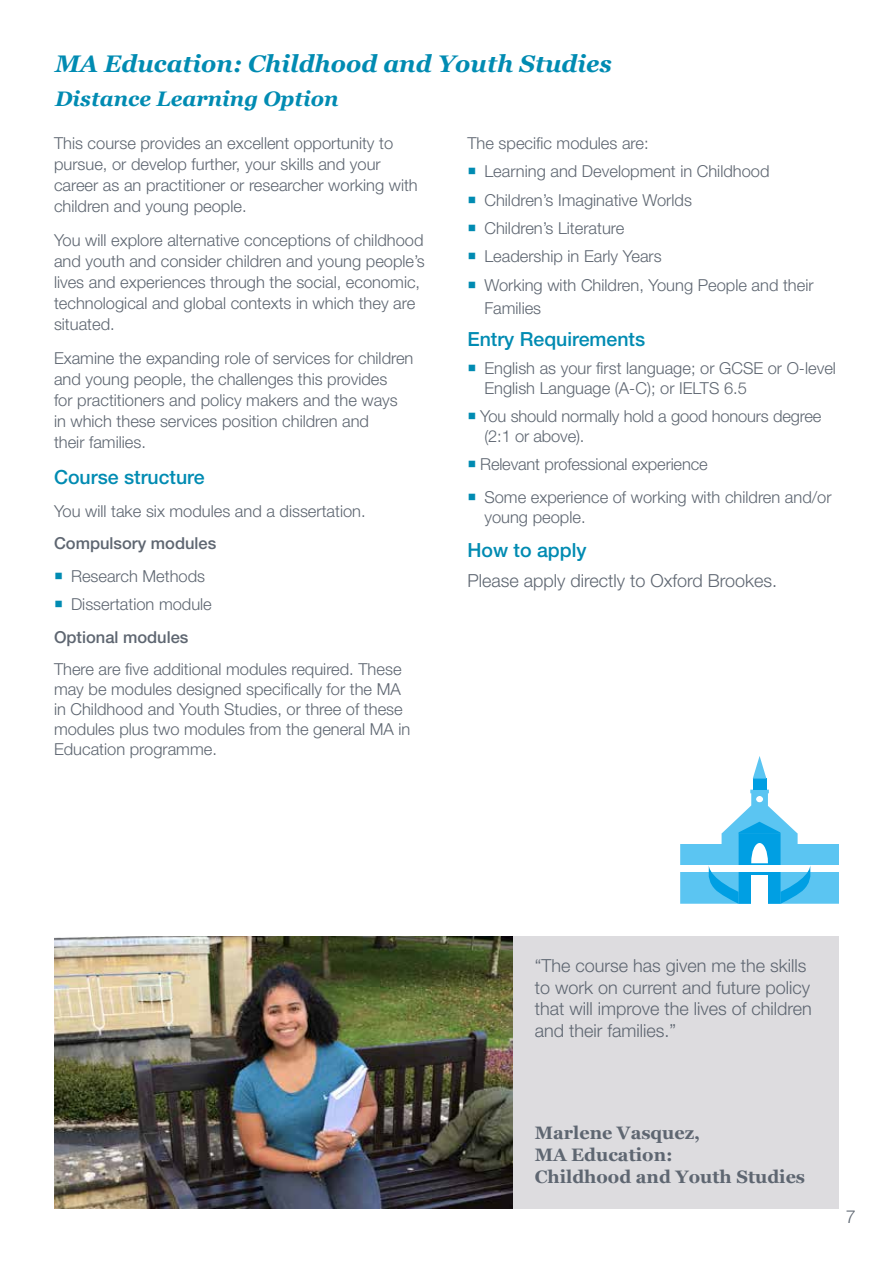
<style>
.page{position:relative;width:893px;height:1263px;background:#fff}
.page>*{position:absolute;margin:0;border:0;box-sizing:border-box;transform-origin:0 0}
.t1{font:italic 700 24px "Georgia";color:#008bb2}
.t2{font:italic 700 21px "Georgia";color:#008bb2}
.t3{font:500 19.5px "Helvetica Neue LT";color:#008bb2}
.t4{font:300 18px/21.6px "Helvetica Neue";color:#5e6671}
.t5{font:700 18px/21.6px "Georgia";color:#5e6671}
.t6{font:300 16.5px/21px "Helvetica Neue";color:#5e6671}
.t7{font:500 16.5px "Helvetica Neue LT";color:#5e6671}
</style>
<div class="page">
<img style="left:54px;top:937px;width:459px;height:272px">
<div style="left:513px;top:937px;width:326px;height:272px;background:#dddcdf"></div>
<svg style="left:680px;top:756px;width:159px;height:148px"></svg>
<h1 class="t1" style="left:55px;top:48px;width:558px">MA Education: Childhood and Youth Studies</h1>
<p class="t2" style="left:55px;top:85px;width:285px">Distance Learning Option</p>
<p class="t6" style="left:54px;top:132px;width:365px">This course provides an excellent opportunity to pursue, or develop further, your skills and your career as an practitioner or researcher working with children and young people.</p>
<p class="t6" style="left:54px;top:229px;width:372px">You will explore alternative conceptions of childhood and youth and consider children and young people’s lives and experiences through the social, economic, technological and global contexts in which they are situated.</p>
<p class="t6" style="left:54px;top:347px;width:361px">Examine the expanding role of services for children and young people, the challenges this provides<br>for practitioners and policy makers and the ways in which these services position children and<br>their families.</p>
<p class="t3" style="left:54px;top:466px;width:152px">Course structure</p>
<p class="t6" style="left:54px;top:500px;width:313px">You will take six modules and a dissertation.</p>
<p class="t7" style="left:54px;top:534px;width:164px">Compulsory modules</p>
<p class="t6" style="left:71px;top:562px;width:142px;line-height:28.3px">Research Methods<br>Dissertation module</p>
<p class="t7" style="left:54px;top:627px;width:136px">Optional modules</p>
<p class="t6" style="left:54px;top:659px;width:358px;line-height:19.8px">There are five additional modules required. These may be modules designed specifically for the MA in Childhood and Youth Studies, or three of these modules plus two modules from the general MA in Education programme.</p>
<p class="t6" style="left:484px;top:129px;width:331px;line-height:28.3px;text-indent:-17px">The specific modules are:<br>Learning and Development in Childhood<br>Children’s Imaginative Worlds<br>Children’s Literature<br>Leadership in Early Years<br>Working with Children, Young People and their</p>
<p class="t6" style="left:484px;top:297px;width:58px">Families</p>
<p class="t3" style="left:467px;top:327px;width:179px">Entry Requirements</p>
<p class="t6" style="left:484px;top:358px;width:353px;line-height:19.8px">English as your first language; or GCSE or O-level<br>English Language (A-C); or IELTS 6.5</p>
<p class="t6" style="left:480px;top:406px;width:343px;line-height:19.8px">You should normally hold a good honours degree (2:1 or above).</p>
<p class="t6" style="left:480px;top:448px;width:353px;line-height:32.5px">Relevant professional experience<br>Some experience of working with children and/or</p>
<p class="t6" style="left:484px;top:506px;width:103px">young people.</p>
<p class="t3" style="left:467px;top:538px;width:121px">How to apply</p>
<p class="t4" style="left:467px;top:569px;width:311px">Please apply directly to Oxford Brookes.</p>
<p class="t4" style="left:535px;top:955px;width:279px">“The course has given me the skills to work on current and future policy that will improve the lives of children and their families.”</p>
<p class="t5" style="left:535px;top:1122px;width:272px">Marlene Vasquez,<br>MA Education:<br>Childhood and Youth Studies</p>
<p class="t4" style="left:846px;top:1205px;width:12px">7</p>
</div>
